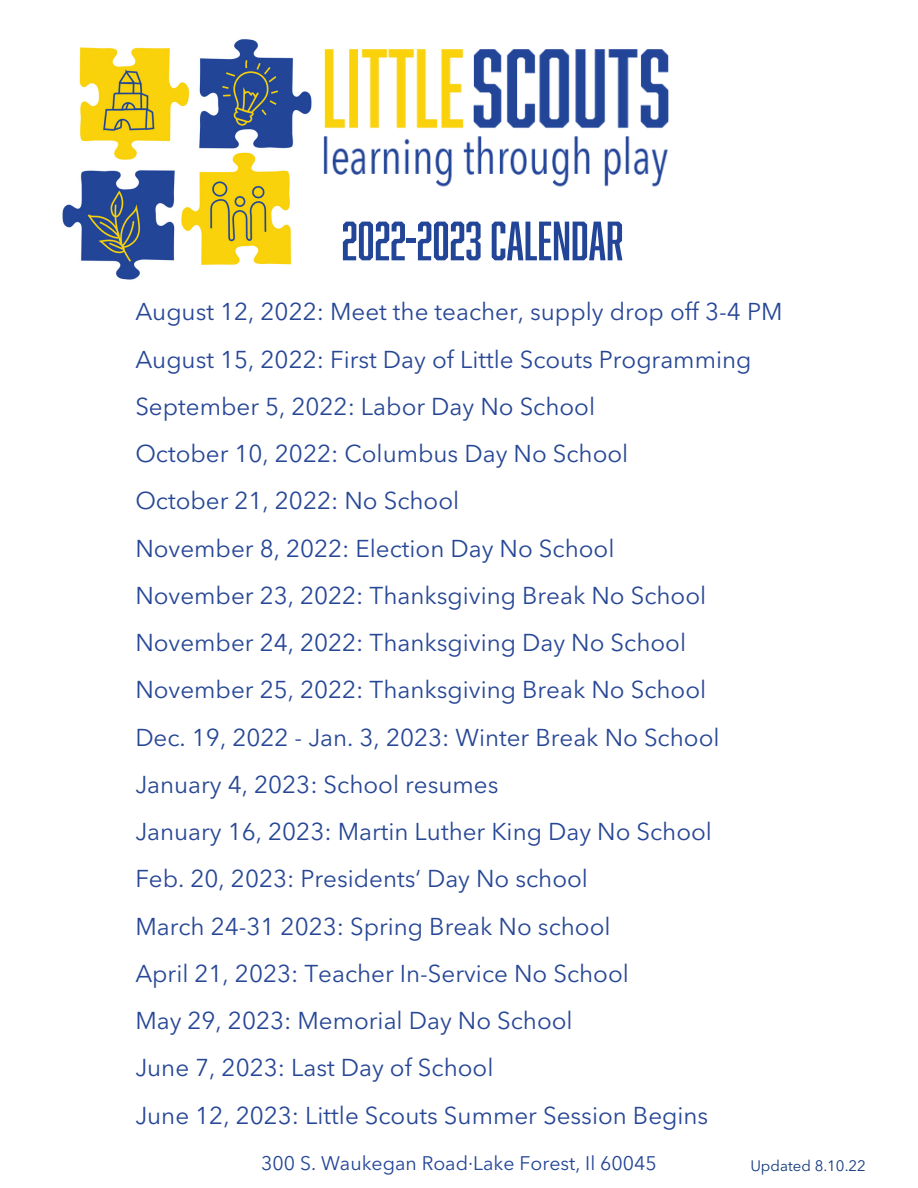
<style>
.page{position:relative;width:918px;height:1188px;background:#fff}
.page>*{position:absolute;margin:0;border:0;box-sizing:border-box;transform-origin:0 0}
.t1{font:51px "Abolition W00";color:#224598}
.t2{font:24.15px/47.2px "Avenir Next LT Pro";color:#274796}
.t3{font:19.5px "Avenir Next LT Pro";color:#224598}
.t4{font:15px "Avenir Next LT Pro";color:#143a7b}
</style>
<div class="page">
<img style="left:62px;top:39px;width:250px;height:241px">
<img style="left:323px;top:49px;width:346px;height:138px">
<h1 class="t1" style="left:342px;top:211px;width:284px">2022-2023 CALENDAR</h1>
<p class="t2" style="left:135px;top:291px;width:649px">August 12, 2022: Meet the teacher, supply drop off 3-4 PM August 15, 2022: First Day of Little Scouts Programming September 5, 2022: Labor Day No School<br>October 10, 2022: Columbus Day No School<br>October 21, 2022: No School<br>November 8, 2022: Election Day No School<br>November 23, 2022: Thanksgiving Break No School November 24, 2022: Thanksgiving Day No School November 25, 2022: Thanksgiving Break No School<br>Dec. 19, 2022 - Jan. 3, 2023: Winter Break No School January 4, 2023: School resumes<br>January 16, 2023: Martin Luther King Day No School<br>Feb. 20, 2023: Presidents‘ Day No school<br>March 24-31 2023: Spring Break No school<br>April 21, 2023: Teacher In-Service No School<br>May 29, 2023: Memorial Day No School<br>June 7, 2023: Last Day of School<br>June 12, 2023: Little Scouts Summer Session Begins</p>
<p class="t3" style="left:261px;top:1155px;width:397px">300 S. Waukegan Road·Lake Forest, Il 60045</p>
<p class="t4" style="left:750px;top:1160px;width:117px">Updated 8.10.22</p>
</div>
